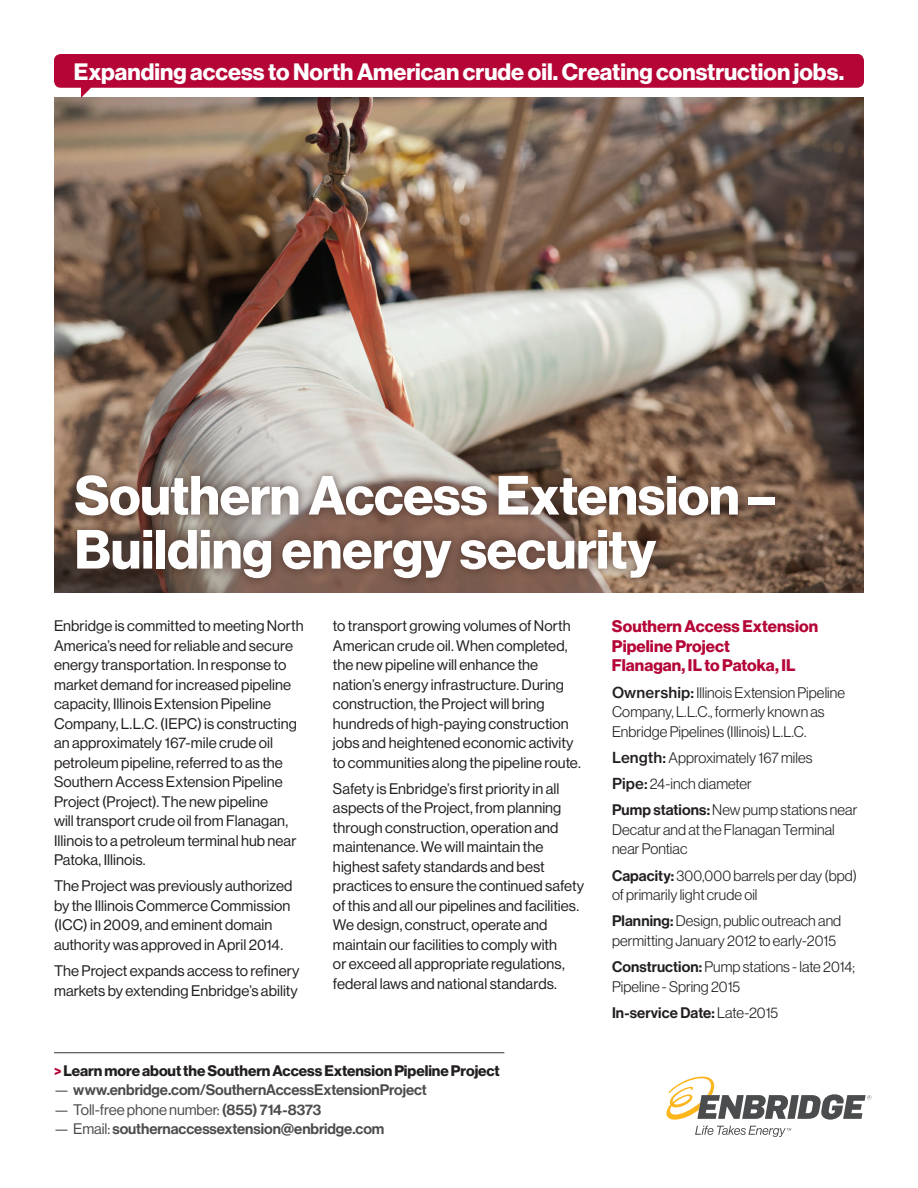
<style>
.page{position:relative;width:918px;height:1188px;background:#fff}
.page>*{position:absolute;margin:0;border:0;box-sizing:border-box;transform-origin:0 0}
.t1{font:54px/54px "N Haas Grotesk DS Std 75 Bd";letter-spacing:-.005em;color:#fff}
.t2{font:23.25px "N Haas Grotesk DS Std 75 Bd";color:#fff}
.t3{font:16.5px/19.5px "N Haas Grotesk DS Std 75 Bd";letter-spacing:.005em;color:#b50536}
.t4{font:15px/19.5px "N Haas Grotesk DS Std 55 Rg";letter-spacing:.005em;color:#231f20}
.t5{font:15px/19.5px "N Haas Grotesk DS Std 45 Lt";letter-spacing:.005em;color:#231f20}
.t6{font:15px "N Haas Grotesk DS Std 65 Md";letter-spacing:-.005em;color:#4b4c4d}
.t7{font:15px "N Haas Grotesk DS Std 75 Bd";letter-spacing:-.005em;color:#231f20}
.t8{font:15px "N Haas Grotesk DS Std 55 Rg";letter-spacing:-.005em;color:#4b4c4d}
.t9{font:15px "N Haas Grotesk DS Std 65 Md";letter-spacing:.005em;color:#231f20}
.s1{color:#b50536}
.s2{font-family:"N Haas Grotesk DS Std 55 Rg"}
.s3{font-family:"N Haas Grotesk DS Std 65 Md"}
.s4{font-family:"N Haas Grotesk TX Std 65 Md"}
.s5{font-family:"N Haas Grotesk DS Std 45 Lt"}
</style>
<div class="page">
<img style="left:54px;top:98px;width:810px;height:494px">
<div style="left:66px;top:466px;width:718px;height:122px;background:#412923;opacity:.75"></div>
<svg style="left:81px;top:88px;width:10px;height:10px"></svg>
<div style="left:54px;top:54px;width:810px;height:34px;background:#b50536;border-radius:7px"></div>
<svg style="left:695px;top:1126px;width:96px;height:11px"></svg>
<svg style="left:666px;top:1077px;width:206px;height:43px"></svg>
<hr style="left:54px;top:1052px;width:450px;height:1px;background:#4b4c4d">
<h2 class="t2" style="left:74px;top:58px;width:772px">Expanding access to North American crude oil. Creating construction jobs.</h2>
<h1 class="t1" style="left:75px;top:469px;width:702px">Southern Access Extension –<br>Building energy security</h1>
<p class="t4" style="left:54px;top:616px;width:251px">Enbridge is committed to meeting North America’s need for reliable and secure energy transportation. In response to market demand for increased pipeline capacity, Illinois Extension Pipeline Company, L.L.C. (IEPC) is constructing an approximately 167-mile crude oil petroleum pipeline, referred to as the Southern Access Extension Pipeline Project (Project). The new pipeline<br>will transport crude oil from Flanagan, Illinois to a petroleum terminal hub near Patoka, Illinois.</p>
<p class="t4" style="left:54px;top:877px;width:240px">The Project was previously authorized by the Illinois Commerce Commission (ICC) in 2009, and eminent domain authority was approved in April 2014.</p>
<p class="t4" style="left:54px;top:961px;width:247px">The Project expands access to refinery markets by extending Enbridge’s ability</p>
<p class="t4" style="left:333px;top:616px;width:249px">to transport growing volumes of North American crude oil. When completed, the new pipeline will enhance the nation’s energy infrastructure. During construction, the Project will bring hundreds of high-paying construction jobs and heightened economic activity to communities along the pipeline route.</p>
<p class="t4" style="left:333px;top:779px;width:253px">Safety is Enbridge’s first priority in all aspects of the Project, from planning through construction, operation and maintenance. We will maintain the highest safety standards and best practices to ensure the continued safety of this and all our pipelines and facilities.<br>We design, construct, operate and maintain our facilities to comply with<br>or exceed all appropriate regulations, federal laws and national standards.</p>
<p class="t7" style="left:54px;top:1062px;width:447px"><span class="s1">&gt;</span>Learn more about the Southern Access Extension Pipeline Project</p>
<p class="t6" style="left:54px;top:1081px;width:374px"><span class="s2">—</span> www.enbridge.com/SouthernAccessExtensionProject</p>
<p class="t8" style="left:54px;top:1101px;width:269px">— Toll-free phone number: <span class="s3">(855) 714-8373</span></p>
<p class="t6" style="left:54px;top:1120px;width:332px"><span class="s2">— Email:</span> southernaccessextension@enbridge.com</p>
<p class="t3" style="left:612px;top:617px;width:208px">Southern Access Extension<br>Pipeline Project<br>Flanagan, IL to Patoka, IL</p>
<p class="t5" style="left:612px;top:683px;width:235px"><span class="s4">Ownership:</span> Illinois Extension Pipeline<br>Company, L.L.C., formerly known as<br>Enbridge Pipelines (Illinois) L.L.C.</p>
<p class="t5" style="left:612px;top:744px;width:247px;line-height:26.2px"><span class="s4">Length:</span> Approximately 167 miles<br><span class="s4">Pipe:</span> 24-inch diameter<br><span class="s3">Pump stations:</span> New pump stations near</p>
<p class="t5" style="left:612px;top:820px;width:224px">Decatur and at the Flanagan Terminal near Pontiac</p>
<p class="t5" style="left:612px;top:866px;width:246px"><span class="s3">Capacity:</span> 300,000 barrels per day (bpd) of primarily light crude oil</p>
<p class="t5" style="left:612px;top:911px;width:231px"><span class="s3">Planning:</span> Design, public outreach and permitting January 2012 to early-2015</p>
<p class="t5" style="left:612px;top:957px;width:245px"><span class="s3">Construction:</span> Pump stations - late 2014;<br>Pipeline - Spring 2015</p>
<p class="t9" style="left:612px;top:1004px;width:168px">In-service Date: <span class="s5">Late-2015</span></p>
</div>
